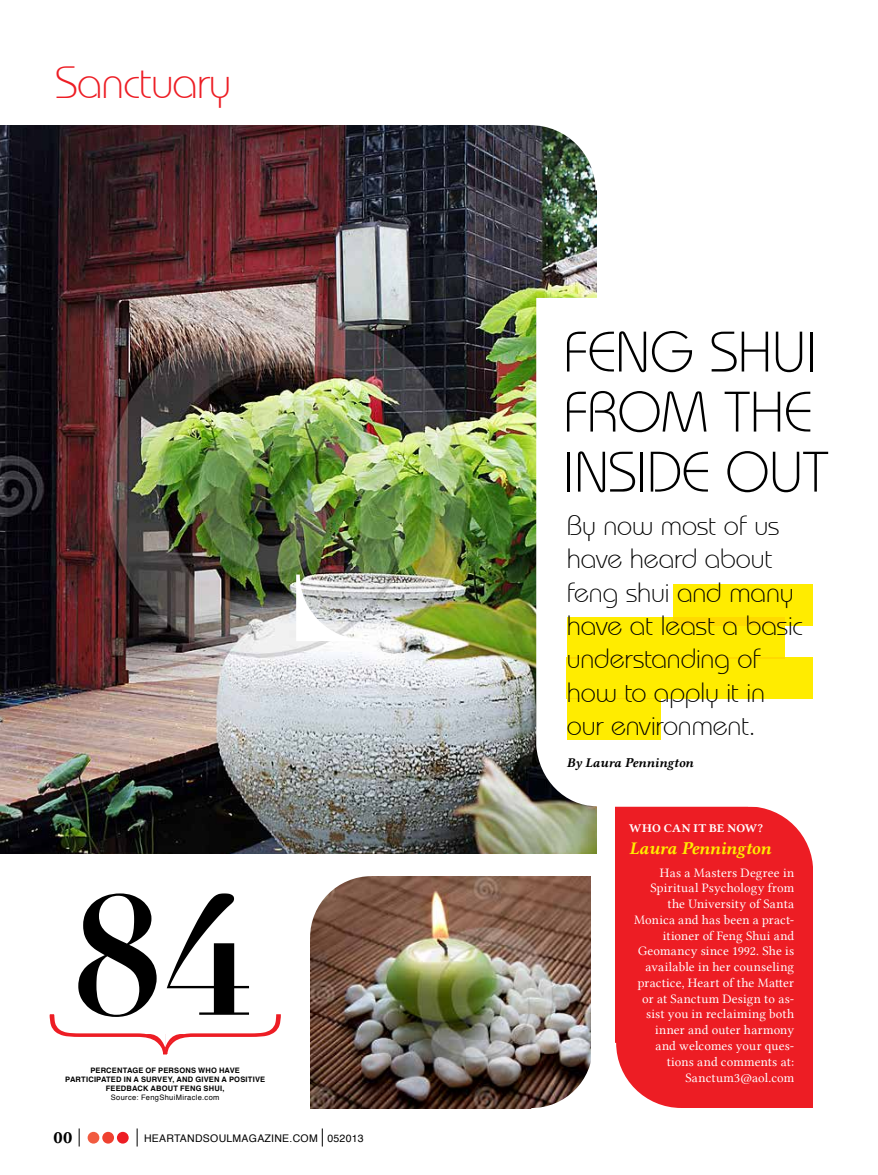
<style>
.page{position:relative;width:878px;height:1175px;background:#fff}
.page>*{position:absolute;margin:0;border:0;box-sizing:border-box;transform-origin:0 0}
.t1{font:700 166.65px "Didot";color:#000}
.t2{font:300 57px/60px "Bauhaus IT Cby BT";letter-spacing:-.01em;color:#000}
.t3{font:300 45px "Bauhaus IT Cby BT";letter-spacing:-.025em;color:#ed1d24}
.t4{font:300 27.75px/33.3px "Bauhaus IT Cby BT";letter-spacing:-.01em;color:#000}
.t5{font:18px "Lin Libertine BI";letter-spacing:-.02em;color:#ffec00}
.t6{font:18px "Lin Libertine B";color:#000}
.t7{font:13.5px "Lin Libertine BI";letter-spacing:-.01em;color:#000}
.t8{font:13.2px/15.8px "Lin Libertine";letter-spacing:.01em;color:#fff;text-align:right}
.t9{font:12px "Lin Libertine B";letter-spacing:.01em;color:#fff}
.t10{font:10.5px "Helvetica";letter-spacing:.025em;color:#000}
.t11{font:700 7.5px/9px "Helvetica";letter-spacing:.025em;color:#000;text-align:center}
.t12{font:7.5px "Helvetica";letter-spacing:.045em;color:#000}
.s1{font-weight:300;font-size:12px;color:#fff}
</style>
<div class="page">
<img style="left:1px;top:125px;width:595px;height:728px">
<svg style="left:296px;top:574px;width:69px;height:67px"></svg>
<img style="left:530px;top:125px;width:66px;height:65px">
<div style="left:615px;top:806px;width:198px;height:301px;background:#ed1d24"></div>
<svg style="left:615px;top:1042px;width:66px;height:66px"></svg>
<svg style="left:748px;top:806px;width:65px;height:60px"></svg>
<img style="left:310px;top:876px;width:280px;height:232px">
<svg style="left:531px;top:1046px;width:60px;height:63px"></svg>
<svg style="left:310px;top:876px;width:61px;height:61px"></svg>
<svg style="left:79px;top:1128px;width:1px;height:18px"></svg>
<svg style="left:137px;top:1128px;width:1px;height:18px"></svg>
<svg style="left:322px;top:1128px;width:1px;height:18px"></svg>
<div style="left:88px;top:1131px;width:11px;height:12px;background:#f15b40;border-radius:50%"></div>
<div style="left:102px;top:1131px;width:12px;height:12px;background:#ef4130;border-radius:50%"></div>
<div style="left:117px;top:1131px;width:12px;height:12px;background:#ed1d24;border-radius:50%"></div>
<svg style="left:536px;top:298px;width:270px;height:508px"></svg>
<div style="left:673px;top:584px;width:140px;height:41px;background:#ffec00"></div>
<div style="left:567px;top:617px;width:217px;height:41px;background:#ffec00"></div>
<div style="left:567px;top:698px;width:93px;height:42px;background:#ffec00"></div>
<div style="left:567px;top:656px;width:246px;height:42px;background:#ffec00"></div>
<svg style="left:49px;top:1014px;width:232px;height:41px"></svg>
<h3 class="t3" style="left:55px;top:66px;width:178px">Sanctuary</h3>
<h1 class="t1" style="left:72px;top:859px;width:184px">84</h1>
<p class="t11" style="left:65px;top:1066px;width:201px">PERCENTAGE OF PERSONS WHO HAVE<br>PARTICIPATED IN A SURVEY, AND GIVEN A POSITIVE<br>FEEDBACK ABOUT FENG SHUI,</p>
<p class="t12" style="left:111px;top:1094px;width:110px">Source: FengShuiMiracle.com</p>
<h3 class="t6" style="left:53px;top:1126px;width:20px">00</h3>
<p class="t10" style="left:144px;top:1133px;width:221px">HEARTANDSOULMAGAZINE.COM <span class="s1">|</span> 052013</p>
<h2 class="t2" style="left:563px;top:327px;width:267px">Feng Shui<br>From the inSide out</h2>
<h3 class="t4" style="left:567px;top:511px;width:237px">By now most of us have heard about feng shui and many have at least a basic understanding of how to apply it in our environment.</h3>
<p class="t7" style="left:567px;top:757px;width:128px">By Laura Pennington</p>
<p class="t9" style="left:629px;top:821px;width:135px">WHO CAN IT BE NOW?</p>
<h3 class="t5" style="left:629px;top:841px;width:143px">Laura Pennington</h3>
<p class="t8" style="left:634px;top:865px;width:161px">Has a Masters Degree in<br>Spiritual Psychology from the University of Santa<br>Monica and has been a pract&shy;itioner of Feng Shui and<br>Geomancy since 1992. She is available in her counseling practice, Heart of the Matter or at Sanctum Design to as&shy;sist you in reclaiming both inner and outer harmony and welcomes your ques&shy;tions and comments at:<br>Sanctum3@aol.com</p>
</div>
